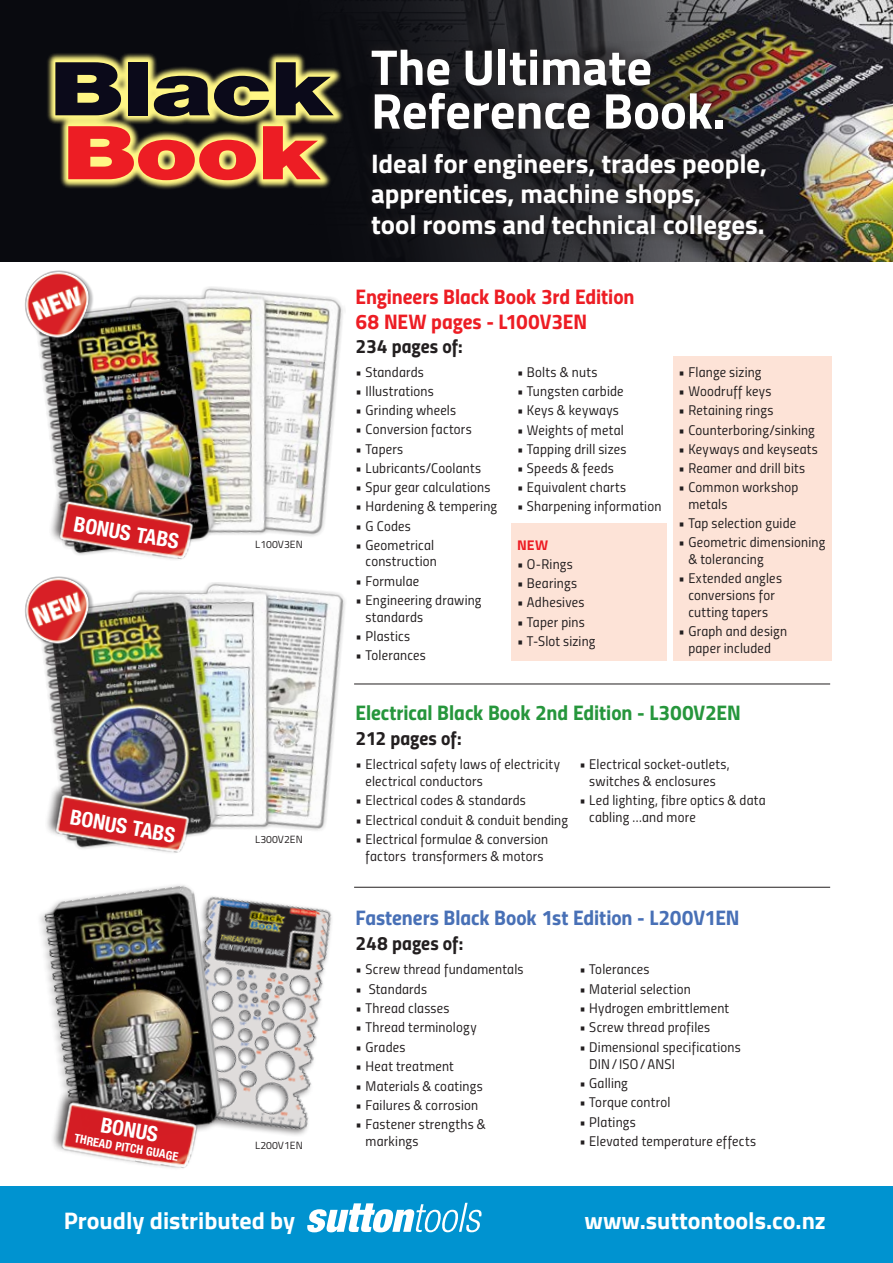
<style>
.page{position:relative;width:893px;height:1263px;background:#fff}
.page>*{position:absolute;margin:0;border:0;box-sizing:border-box;transform-origin:0 0}
.t1{font:900 74.25px "Helvetica Neue LT Std";letter-spacing:-.02em;color:#0b0a1a;scale:1.35 1}
.t2{font:900 74.25px "Helvetica Neue LT Std";color:#ed1d24;scale:1.35 1}
.t3{font:700 50.4px/43.7px "Titillium";color:#fff}
.t4{font:700 26.85px/30.3px "Titillium";color:#fff}
.t5{font:700 24px "Titillium";color:#fff}
.t6{font:21.15px/25.3px "Titillium Bold Upright";letter-spacing:-.005em;color:#ed1d24}
.t7{font:21.15px "Titillium Bold Upright";letter-spacing:-.005em;color:#26963c}
.t8{font:21.15px "Titillium Bold Upright";letter-spacing:-.005em;color:#4870b6}
.t9{font:700 condensed 21px "Helvetica Neue LT Std";color:#fff}
.t10{font:19.35px "Titillium Bold Upright";color:#231f20}
.t11{font:14.1px/16.6px "Titillium Regular Upright";letter-spacing:.015em;color:#231f20}
.t12{font:700 14.1px "Titillium";color:#ed1d24}
.t13{font:700 condensed 12px "Helvetica Neue LT Std";color:#fff}
.t14{font:10.5px "Titillium";color:#231f20}
</style>
<div class="page">
<div style="left:0;top:0;width:893px;height:261px;background:#090a0f"></div>
<div style="left:0;top:1186px;width:893px;height:77px;background:#0093d0"></div>
<img style="left:226px;top:898px;width:106px;height:237px">
<img style="left:43px;top:885px;width:183px;height:245px">
<img style="left:38px;top:287px;width:305px;height:252px">
<img style="left:42px;top:582px;width:303px;height:253px">
<div style="left:673px;top:357px;width:159px;height:304px;background:#fde3d7"></div>
<div style="left:512px;top:523px;width:155px;height:138px;background:#fde3d7"></div>
<div style="left:51px;top:1090px;width:149px;height:80px;background:#231f20;opacity:.75"></div>
<img style="left:53px;top:1099px;width:153px;height:71px">
<img style="left:378px;top:0;width:515px;height:261px">
<svg style="left:47px;top:53px;width:297px;height:136px"></svg>
<svg style="left:54px;top:60px;width:69px;height:57px;background:#f9f082"></svg>
<div style="left:127px;top:61px;width:22px;height:55px;border:2px solid #fff685"></div>
<svg style="left:152px;top:60px;width:186px;height:58px;background:#c7c16a"></svg>
<svg style="left:66px;top:124px;width:259px;height:58px;background:#cfc86e"></svg>
<img style="left:25px;top:270px;width:73px;height:73px">
<img style="left:51px;top:488px;width:153px;height:72px">
<img style="left:47px;top:781px;width:153px;height:72px">
<svg style="left:371px;top:41px;width:403px;height:207px"></svg>
<hr style="left:354px;top:684px;width:476px;height:1px;background:#231f20">
<hr style="left:354px;top:887px;width:476px;height:1px;background:#231f20">
<svg style="left:307px;top:1203px;width:175px;height:29px"></svg>
<img style="left:25px;top:576px;width:73px;height:74px">
<h1 class="t1" style="left:50px;top:45px;width:210px">Black</h1>
<h1 class="t2" style="left:63px;top:108px;width:191px">Book</h1>
<h3 class="t9" style="left:76px;top:511px;width:108px;rotate:10deg">BONUS TABS</h3>
<p class="t14" style="left:255px;top:537px;width:49px">L100V3EN</p>
<h3 class="t9" style="left:73px;top:804px;width:108px;rotate:10deg">BONUS TABS</h3>
<p class="t14" style="left:255px;top:832px;width:49px">L300V2EN</p>
<h3 class="t9" style="left:103px;top:1112px;width:59px;rotate:10deg">BONUS</h3>
<p class="t13" style="left:76px;top:1131px;width:107px;rotate:10deg">THREAD PITCH GUAGE</p>
<p class="t14" style="left:255px;top:1138px;width:49px">L200V1EN</p>
<h2 class="t3" style="left:371px;top:43px;width:356px">The Ultimate<br>Reference Book.</h2>
<h3 class="t4" style="left:371px;top:147px;width:398px">Ideal for engineers, trades people, apprentices, machine shops,<br>tool rooms and technical colleges.</h3>
<h3 class="t6" style="left:356px;top:283px;width:280px">Engineers Black Book 3rd Edition<br>68 NEW pages - L100V3EN</h3>
<h3 class="t10" style="left:356px;top:331px;width:109px">234 pages of:</h3>
<p class="t11" style="left:356px;top:363px;width:70px">• Standards</p>
<p class="t11" style="left:356px;top:382px;width:80px">• Illustrations</p>
<p class="t11" style="left:356px;top:401px;width:102px">• Grinding wheels</p>
<p class="t11" style="left:356px;top:420px;width:118px">• Conversion factors</p>
<p class="t11" style="left:356px;top:440px;width:49px">• Tapers</p>
<p class="t11" style="left:356px;top:459px;width:127px">• Lubricants/Coolants</p>
<p class="t11" style="left:356px;top:478px;width:136px">• Spur gear calculations</p>
<p class="t11" style="left:356px;top:497px;width:143px">• Hardening &amp; tempering</p>
<p class="t11" style="left:356px;top:516px;width:57px">• G Codes</p>
<p class="t11" style="left:356px;top:536px;width:83px;text-align:right">• Geometrical construction</p>
<p class="t11" style="left:356px;top:572px;width:65px">• Formulae</p>
<p class="t11" style="left:366px;top:591px;width:118px;text-indent:-10px">• Engineering drawing standards</p>
<p class="t11" style="left:356px;top:627px;width:56px">• Plastics</p>
<p class="t11" style="left:356px;top:646px;width:72px">• Tolerances</p>
<p class="t11" style="left:517px;top:363px;width:82px">• Bolts &amp; nuts</p>
<p class="t11" style="left:517px;top:382px;width:108px">• Tungsten carbide</p>
<p class="t11" style="left:517px;top:401px;width:103px">• Keys &amp; keyways</p>
<p class="t11" style="left:517px;top:420px;width:108px">• Weights of metal</p>
<p class="t11" style="left:517px;top:440px;width:111px">• Tapping drill sizes</p>
<p class="t11" style="left:517px;top:459px;width:98px">• Speeds &amp; feeds</p>
<p class="t11" style="left:517px;top:478px;width:111px">• Equivalent charts</p>
<p class="t11" style="left:517px;top:497px;width:146px">• Sharpening information</p>
<p class="t12" style="left:517px;top:534px;width:33px">NEW</p>
<p class="t11" style="left:517px;top:555px;width:57px">• O-Rings</p>
<p class="t11" style="left:517px;top:574px;width:62px">• Bearings</p>
<p class="t11" style="left:517px;top:593px;width:69px">• Adhesives</p>
<p class="t11" style="left:517px;top:613px;width:69px">• Taper pins</p>
<p class="t11" style="left:517px;top:632px;width:80px">• T-Slot sizing</p>
<p class="t11" style="left:678px;top:363px;width:85px">• Flange sizing</p>
<p class="t11" style="left:678px;top:382px;width:95px">• Woodruff keys</p>
<p class="t11" style="left:678px;top:401px;width:97px">• Retaining rings</p>
<p class="t11" style="left:678px;top:421px;width:138px">• Counterboring/sinking</p>
<p class="t11" style="left:678px;top:440px;width:141px">• Keyways and keyseats</p>
<p class="t11" style="left:678px;top:459px;width:128px">• Reamer and drill bits</p>
<p class="t11" style="left:688px;top:478px;width:112px;text-indent:-10px">• Common workshop metals</p>
<p class="t11" style="left:678px;top:514px;width:119px">• Tap selection guide</p>
<p class="t11" style="left:688px;top:533px;width:138px;text-indent:-10px">• Geometric dimensioning &amp; tolerancing</p>
<p class="t11" style="left:678px;top:569px;width:105px;text-align:center">• Extended angles conversions for cutting tapers</p>
<p class="t11" style="left:678px;top:622px;width:110px;text-align:center">• Graph and design paper included</p>
<h3 class="t7" style="left:356px;top:696px;width:387px">Electrical Black Book 2nd Edition - L300V2EN</h3>
<h3 class="t10" style="left:356px;top:723px;width:107px">212 pages of:</h3>
<p class="t11" style="left:366px;top:755px;width:196px;text-indent:-10px">• Electrical safety laws of electricity electrical conductors</p>
<p class="t11" style="left:356px;top:791px;width:172px">• Electrical codes &amp; standards</p>
<p class="t11" style="left:356px;top:811px;width:214px">• Electrical conduit &amp; conduit bending</p>
<p class="t11" style="left:356px;top:830px;width:194px;text-align:center">• Electrical formulae &amp; conversion factors transformers &amp; motors</p>
<p class="t11" style="left:579px;top:755px;width:152px;text-align:center">• Electrical socket-outlets, switches &amp; enclosures</p>
<p class="t11" style="left:589px;top:791px;width:178px;text-indent:-10px">• Led lighting, fibre optics &amp; data cabling …and more</p>
<h3 class="t8" style="left:356px;top:901px;width:386px">Fasteners Black Book 1st Edition - L200V1EN</h3>
<h3 class="t10" style="left:356px;top:928px;width:109px">248 pages of:</h3>
<p class="t11" style="left:356px;top:960px;width:169px">• Screw thread fundamentals</p>
<p class="t11" style="left:356px;top:980px;width:73px">• Standards</p>
<p class="t11" style="left:356px;top:999px;width:96px">• Thread classes</p>
<p class="t11" style="left:356px;top:1018px;width:123px">• Thread terminology</p>
<p class="t11" style="left:356px;top:1038px;width:51px">• Grades</p>
<p class="t11" style="left:356px;top:1057px;width:100px">• Heat treatment</p>
<p class="t11" style="left:356px;top:1076px;width:129px">• Materials &amp; coatings</p>
<p class="t11" style="left:356px;top:1096px;width:124px">• Failures &amp; corrosion</p>
<p class="t11" style="left:366px;top:1115px;width:122px;text-indent:-10px">• Fastener strengths &amp; markings</p>
<p class="t11" style="left:579px;top:960px;width:72px">• Tolerances</p>
<p class="t11" style="left:579px;top:980px;width:113px">• Material selection</p>
<p class="t11" style="left:579px;top:999px;width:151px">• Hydrogen embrittlement</p>
<p class="t11" style="left:579px;top:1018px;width:132px">• Screw thread profiles</p>
<p class="t11" style="left:589px;top:1038px;width:153px;text-indent:-10px">• Dimensional specifications<br>DIN/ISO/ANSI</p>
<p class="t11" style="left:579px;top:1074px;width:50px">• Galling</p>
<p class="t11" style="left:579px;top:1093px;width:93px">• Torque control</p>
<p class="t11" style="left:579px;top:1113px;width:58px">• Platings</p>
<p class="t11" style="left:579px;top:1132px;width:178px">• Elevated temperature effects</p>
<h3 class="t5" style="left:64px;top:1202px;width:233px">Proudly distributed by</h3>
<h3 class="t5" style="left:584px;top:1202px;width:243px">www.suttontools.co.nz</h3>
</div>
